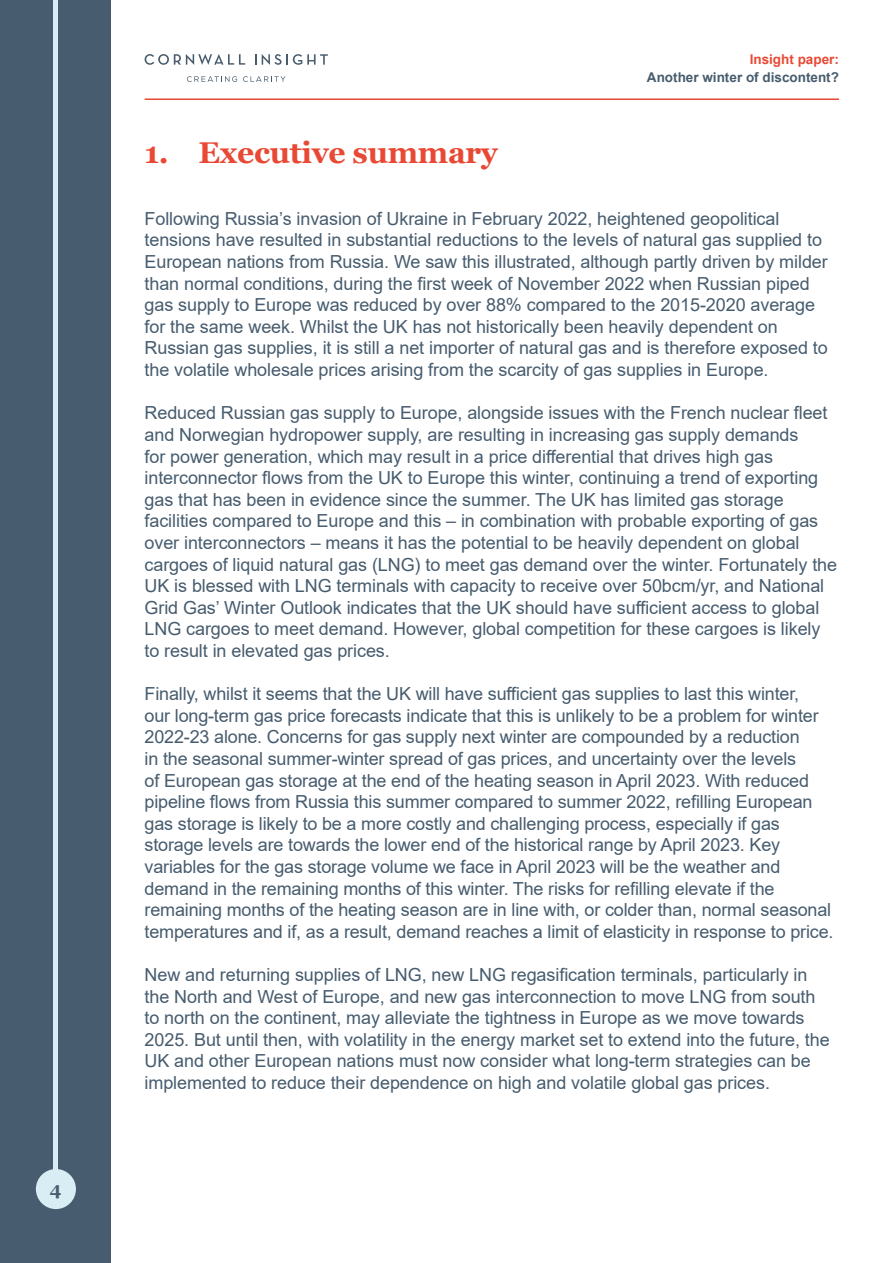
<style>
.page{position:relative;width:893px;height:1263px;background:#fff}
.page>*{position:absolute;margin:0;border:0;box-sizing:border-box;transform-origin:0 0}
.t1{font:700 30px "Georgia";letter-spacing:-.01em;color:#e94934}
.t2{font:18px/21.6px "Arial";letter-spacing:-.005em;color:#475c6e}
.t3{font:700 18px "Georgia";color:#485c6d}
.t4{font:700 13.5px "Arial";color:#485c6d}
.t5{font:700 13.5px "Arial";color:#e94934}
</style>
<div class="page">
<div style="left:0;top:0;width:111px;height:1263px;background:#475c6e"></div>
<hr style="left:54px;top:0;width:4px;height:1206px;background:#d9edf5">
<div style="left:36px;top:1169px;width:40px;height:40px;background:#d9edf5;border-radius:50%"></div>
<svg style="left:145px;top:54px;width:100px;height:11px"></svg>
<svg style="left:262px;top:54px;width:66px;height:11px"></svg>
<svg style="left:187px;top:76px;width:50px;height:6px"></svg>
<svg style="left:243px;top:76px;width:42px;height:6px"></svg>
<hr style="left:145px;top:98px;width:694px;height:2px;background:#e94934">
<p class="t3" style="left:50px;top:1177px;width:13px">4</p>
<h1 class="t1" style="left:145px;top:133px;width:355px">1. Executive summary</h1>
<p class="t5" style="left:750px;top:50px;width:91px">Insight paper:</p>
<p class="t4" style="left:647px;top:68px;width:194px">Another winter of discontent?</p>
<p class="t2" style="left:145px;top:208px;width:685px">Following Russia’s invasion of Ukraine in February 2022, heightened geopolitical tensions have resulted in substantial reductions to the levels of natural gas supplied to European nations from Russia. We saw this illustrated, although partly driven by milder than normal conditions, during the first week of November 2022 when Russian piped gas supply to Europe was reduced by over 88% compared to the 2015-2020 average for the same week. Whilst the UK has not historically been heavily dependent on Russian gas supplies, it is still a net importer of natural gas and is therefore exposed to the volatile wholesale prices arising from the scarcity of gas supplies in Europe.</p>
<p class="t2" style="left:145px;top:402px;width:694px">Reduced Russian gas supply to Europe, alongside issues with the French nuclear fleet and Norwegian hydropower supply, are resulting in increasing gas supply demands<br>for power generation, which may result in a price differential that drives high gas interconnector flows from the UK to Europe this winter, continuing a trend of exporting gas that has been in evidence since the summer. The UK has limited gas storage facilities compared to Europe and this – in combination with probable exporting of gas over interconnectors – means it has the potential to be heavily dependent on global cargoes of liquid natural gas (LNG) to meet gas demand over the winter. Fortunately the UK is blessed with LNG terminals with capacity to receive over 50bcm/yr, and National Grid Gas’ Winter Outlook indicates that the UK should have sufficient access to global LNG cargoes to meet demand. However, global competition for these cargoes is likely to result in elevated gas prices.</p>
<p class="t2" style="left:145px;top:683px;width:690px">Finally, whilst it seems that the UK will have sufficient gas supplies to last this winter,<br>our long-term gas price forecasts indicate that this is unlikely to be a problem for winter 2022-23 alone. Concerns for gas supply next winter are compounded by a reduction<br>in the seasonal summer-winter spread of gas prices, and uncertainty over the levels<br>of European gas storage at the end of the heating season in April 2023. With reduced pipeline flows from Russia this summer compared to summer 2022, refilling European gas storage is likely to be a more costly and challenging process, especially if gas storage levels are towards the lower end of the historical range by April 2023. Key variables for the gas storage volume we face in April 2023 will be the weather and demand in the remaining months of this winter. The risks for refilling elevate if the remaining months of the heating season are in line with, or colder than, normal seasonal temperatures and if, as a result, demand reaches a limit of elasticity in response to price.</p>
<p class="t2" style="left:145px;top:964px;width:687px">New and returning supplies of LNG, new LNG regasification terminals, particularly in the North and West of Europe, and new gas interconnection to move LNG from south to north on the continent, may alleviate the tightness in Europe as we move towards 2025. But until then, with volatility in the energy market set to extend into the future, the UK and other European nations must now consider what long-term strategies can be implemented to reduce their dependence on high and volatile global gas prices.</p>
</div>
